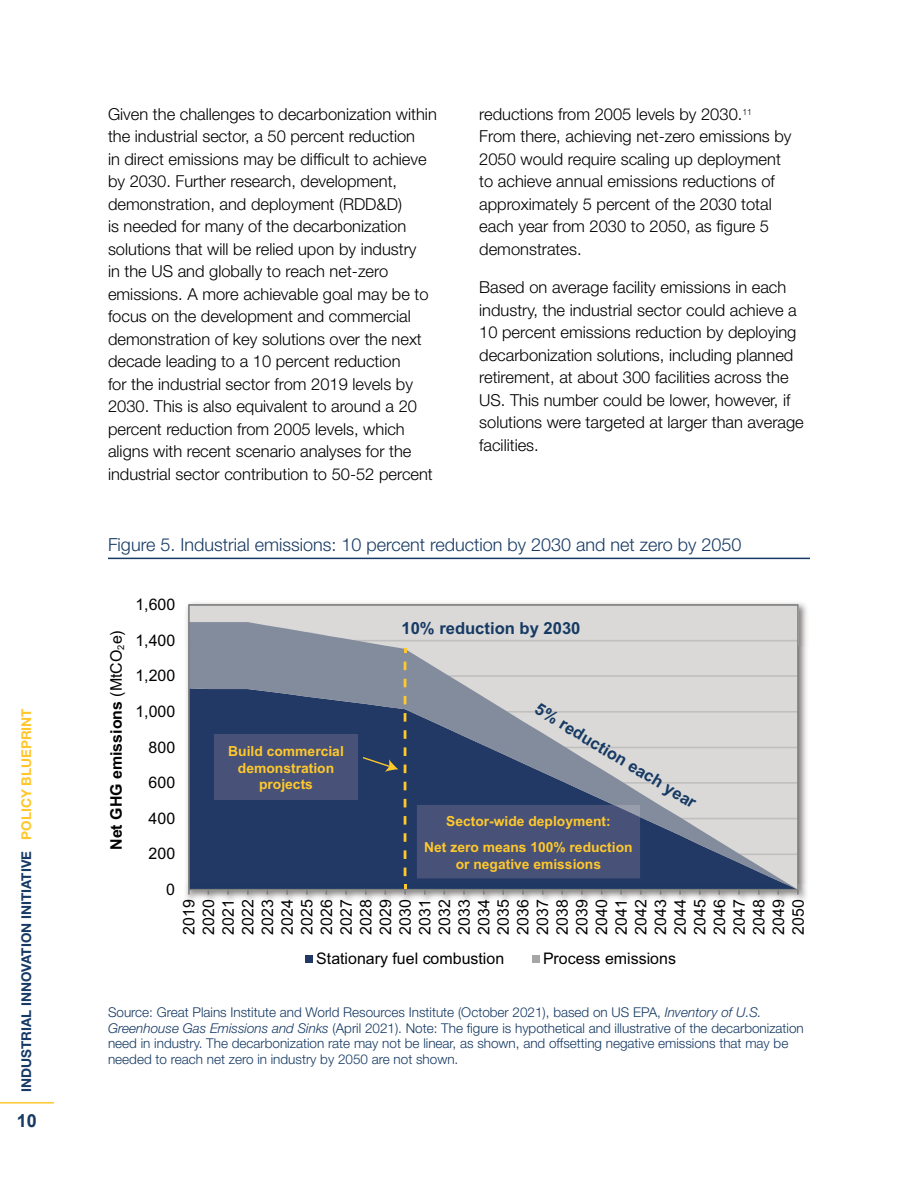
<style>
.page{position:relative;width:918px;height:1188px;background:#fff}
.page>*{position:absolute;margin:0;border:0;box-sizing:border-box;transform-origin:0 0}
.t1{font:300 18px "Helvetica Neue LT Std";color:#173a64}
.t2{font:700 18px "Arial";color:#163a64}
.t3{font:700 16.65px "Arial";color:#163a64}
.t4{font:300 16.5px/22.5px "Helvetica Neue LT Std";color:#000}
.t5{font:15.9px/19.6px "Arial";color:#010101;text-align:justify}
.t6{font:700 15.9px "Arial";color:#010101}
.t7{font:700 13.8px/16.6px "Arial";color:#ffc82c;text-align:center}
.t8{font:300 13.5px/15.6px "Helvetica Neue LT Std";color:#163a64}
.t9{font:700 13.5px "Helvetica Neue LT Std";color:#163a64}
.s1{color:#ffc72c}
.s2{font-weight:400}
.s3{font-style:italic}
</style>
<div class="page">
<hr style="left:0;top:1102px;width:54px;height:2px;background:#ffc72c">
<img style="left:186px;top:602px;width:621px;height:44px">
<img style="left:799px;top:646px;width:8px;height:238px">
<img style="left:185px;top:884px;width:622px;height:17px">
<svg style="left:785px;top:890px;width:14px;height:5px"></svg>
<div style="left:305px;top:955px;width:8px;height:8px;background:#213964"></div>
<div style="left:532px;top:955px;width:8px;height:8px;background:#a7a6a6"></div>
<svg style="left:188px;top:604px;width:611px;height:286px"></svg>
<svg style="left:404px;top:662px;width:2px;height:8px"></svg>
<svg style="left:404px;top:679px;width:2px;height:8px"></svg>
<svg style="left:404px;top:696px;width:2px;height:8px"></svg>
<svg style="left:404px;top:713px;width:2px;height:9px"></svg>
<svg style="left:404px;top:730px;width:2px;height:9px"></svg>
<svg style="left:404px;top:747px;width:2px;height:9px"></svg>
<svg style="left:404px;top:765px;width:2px;height:8px"></svg>
<svg style="left:404px;top:782px;width:2px;height:8px"></svg>
<svg style="left:404px;top:799px;width:2px;height:8px"></svg>
<svg style="left:404px;top:816px;width:2px;height:9px"></svg>
<svg style="left:404px;top:833px;width:2px;height:9px"></svg>
<svg style="left:404px;top:850px;width:2px;height:9px"></svg>
<svg style="left:404px;top:868px;width:2px;height:8px"></svg>
<svg style="left:404px;top:885px;width:2px;height:10px"></svg>
<div style="left:214px;top:734px;width:144px;height:66px;background:#485278"></div>
<svg style="left:363px;top:757px;width:35px;height:15px"></svg>
<div style="left:417px;top:805px;width:223px;height:73px;background:#485278"></div>
<hr style="left:108px;top:558px;width:702px;height:1px;background:#173a64">
<p class="t9" style="left:18px;top:1092px;width:385px;rotate:-90deg">INDUSTRIAL INNOVATION INITIATIVE <span class="s1">POLICY BLUEPRINT</span></p>
<p class="t2" style="left:17px;top:1108px;width:22px">10</p>
<p class="t4" style="left:108px;top:102px;width:330px">Given the challenges to decarbonization within the industrial sector, a 50 percent reduction<br>in direct emissions may be difficult to achieve by 2030. Further research, development, demonstration, and deployment (RDD&amp;D)<br>is needed for many of the decarbonization solutions that will be relied upon by industry<br>in the US and globally to reach net-zero emissions. A more achievable goal may be to focus on the development and commercial demonstration of key solutions over the next decade leading to a 10 percent reduction<br>for the industrial sector from 2019 levels by 2030. This is also equivalent to around a 20 percent reduction from 2005 levels, which aligns with recent scenario analyses for the industrial sector contribution to 50-52 percent</p>
<p class="t4" style="left:479px;top:102px;width:314px">reductions from 2005 levels by 2030.<sup>11<br></sup>From there, achieving net-zero emissions by 2050 would require scaling up deployment to achieve annual emissions reductions of approximately 5 percent of the 2030 total each year from 2030 to 2050, as figure 5 demonstrates.</p>
<p class="t4" style="left:479px;top:276px;width:326px">Based on average facility emissions in each industry, the industrial sector could achieve a 10 percent emissions reduction by deploying decarbonization solutions, including planned retirement, at about 300 facilities across the US. This number could be lower, however, if solutions were targeted at larger than average facilities.</p>
<p class="t1" style="left:108px;top:533px;width:635px">Figure 5. Industrial emissions: 10 percent reduction by 2030 and net zero by 2050</p>
<p class="t6" style="left:105px;top:850px;width:221px;rotate:-90deg">Net GHG emissions <span class="s2">(MtCO</span><sub>2</sub><span class="s2">e)</span></p>
<p class="t5" style="left:135px;top:595px;width:41px">1,600</p>
<p class="t5" style="left:135px;top:630px;width:41px">1,400</p>
<p class="t3" style="left:402px;top:616px;width:180px">10% reduction by 2030</p>
<p class="t5" style="left:135px;top:666px;width:41px">1,200</p>
<p class="t5" style="left:135px;top:702px;width:41px">1,000</p>
<p class="t5" style="left:149px;top:737px;width:28px">800</p>
<p class="t5" style="left:149px;top:773px;width:28px">600</p>
<p class="t5" style="left:149px;top:808px;width:28px">400</p>
<p class="t5" style="left:149px;top:844px;width:28px">200</p>
<p class="t5" style="left:166px;top:880px;width:10px">0</p>
<p class="t7" style="left:228px;top:743px;width:117px">Build commercial demonstration projects</p>
<p class="t3" style="left:542px;top:698px;width:187px;rotate:31deg">5% reduction each year</p>
<p class="t7" style="left:424px;top:808px;width:210px;line-height:26.4px">Sector-wide deployment:<br>Net zero means 100% reduction</p>
<p class="t7" style="left:456px;top:856px;width:147px">or negative emissions</p>
<p class="t5" style="left:179px;top:935px;width:37px;rotate:-90deg">2019<br>2020<br>2021<br>2022<br>2023<br>2024<br>2025<br>2026<br>2027<br>2028<br>2029<br>2030<br>2031<br>2032<br>2033<br>2034<br>2035<br>2036<br>2037<br>2038<br>2039<br>2040<br>2041<br>2042<br>2043<br>2044<br>2045<br>2046<br>2047<br>2048<br>2049<br>2050</p>
<p class="t5" style="left:316px;top:948px;width:189px">Stationary fuel combustion</p>
<p class="t5" style="left:543px;top:948px;width:134px">Process emissions</p>
<p class="t8" style="left:108px;top:1004px;width:697px">Source: Great Plains Institute and World Resources Institute (October 2021), based on US EPA, <span class="s3">Inventory of U.S.<br>Greenhouse Gas Emissions and Sinks</span> (April 2021). Note: The figure is hypothetical and illustrative of the decarbonization need in industry. The decarbonization rate may not be linear, as shown, and offsetting negative emissions that may be needed to reach net zero in industry by 2050 are not shown.</p>
</div>
